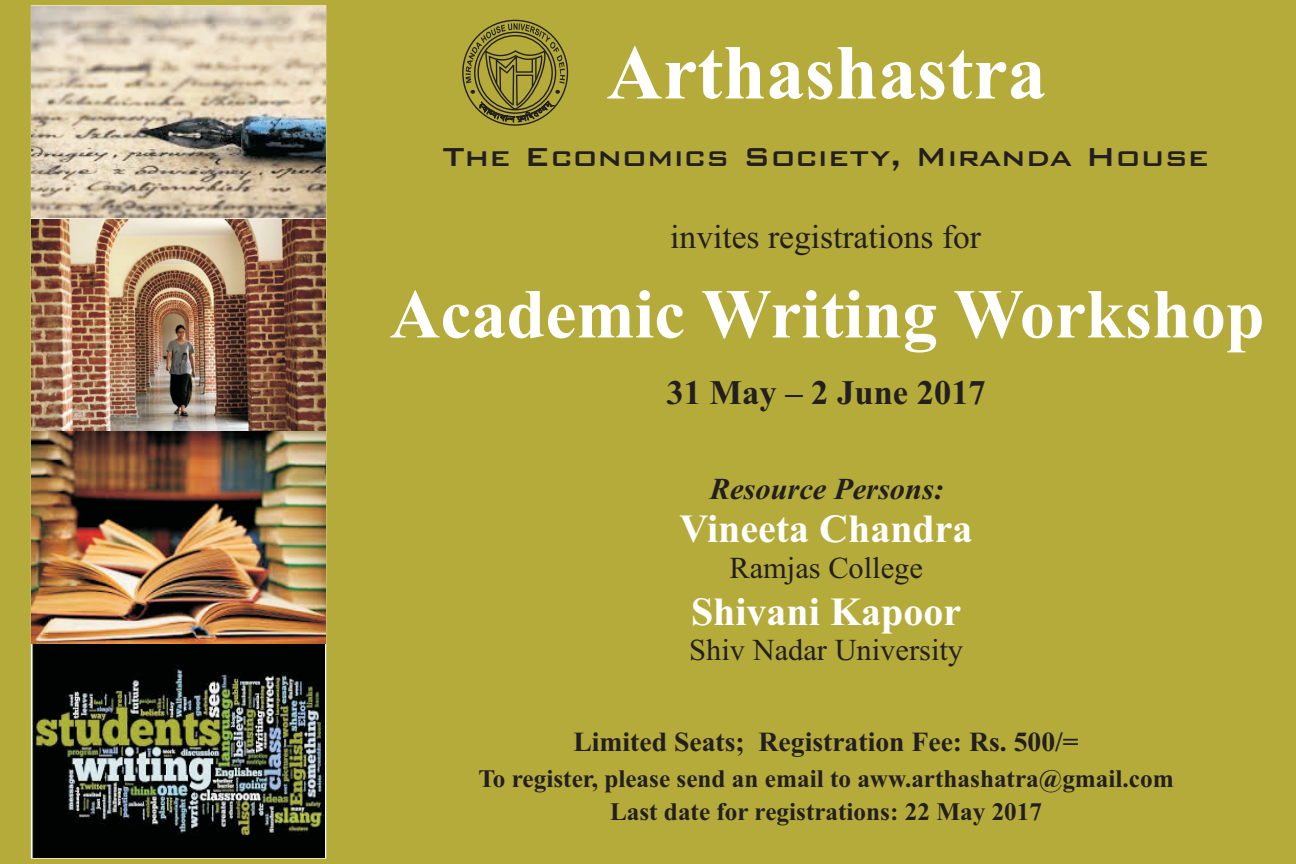
<style>
.page{position:relative;width:1296px;height:864px;background:#b5ab3a}
.page>*{position:absolute;margin:0;border:0;box-sizing:border-box;transform-origin:0 0}
.t1{font:700 77.6px "Times New Roman";color:#fff}
.t2{font:700 70px "Times New Roman";color:#fff}
.t3{font:700 40px "Times New Roman";color:#fff}
.t4{font:500 34.7px "Bank Gothic BT";color:#231f20}
.t5{font:700 34.5px "Times New Roman";color:#231f20}
.t6{font:33.5px "Times New Roman";color:#231f20}
.t7{font:30.4px "Times New Roman";color:#231f20}
.t8{font:italic 700 30.4px "Times New Roman";color:#231f20}
.t9{font:700 27.7px "Times New Roman";color:#231f20}
.t10{font:700 25.2px/33.2px "Times New Roman";color:#231f20;text-align:center}
</style>
<div class="page">
<img style="left:32px;top:6px;width:293px;height:850px">
<div style="left:31px;top:218px;width:295px;height:215px;border:2px solid #fff"></div>
<svg style="left:466px;top:23px;width:99px;height:102px"></svg>
<h1 class="t1" style="left:607px;top:46px;width:441px">Arthashastra</h1>
<h3 class="t4" style="left:443px;top:139px;width:767px">The Economics Society, Miranda House</h3>
<h3 class="t6" style="left:670px;top:225px;width:312px">invites registrations for</h3>
<h2 class="t2" style="left:390px;top:290px;width:877px">Academic Writing Workshop</h2>
<h3 class="t5" style="left:666px;top:381px;width:321px">31 May – 2 June 2017</h3>
<p class="t8" style="left:710px;top:478px;width:236px">Resource Persons:</p>
<h3 class="t3" style="left:680px;top:515px;width:294px">Vineeta Chandra</h3>
<p class="t7" style="left:729px;top:557px;width:195px">Ramjas College</p>
<h3 class="t3" style="left:691px;top:598px;width:272px">Shivani Kapoor</h3>
<p class="t7" style="left:689px;top:639px;width:275px">Shiv Nadar University</p>
<p class="t9" style="left:573px;top:732px;width:507px">Limited Seats; Registration Fee: Rs. 500/=</p>
<p class="t10" style="left:478px;top:764px;width:697px">To register, please send an email to aww.arthashatra@gmail.com<br>Last date for registrations: 22 May 2017</p>
</div>
